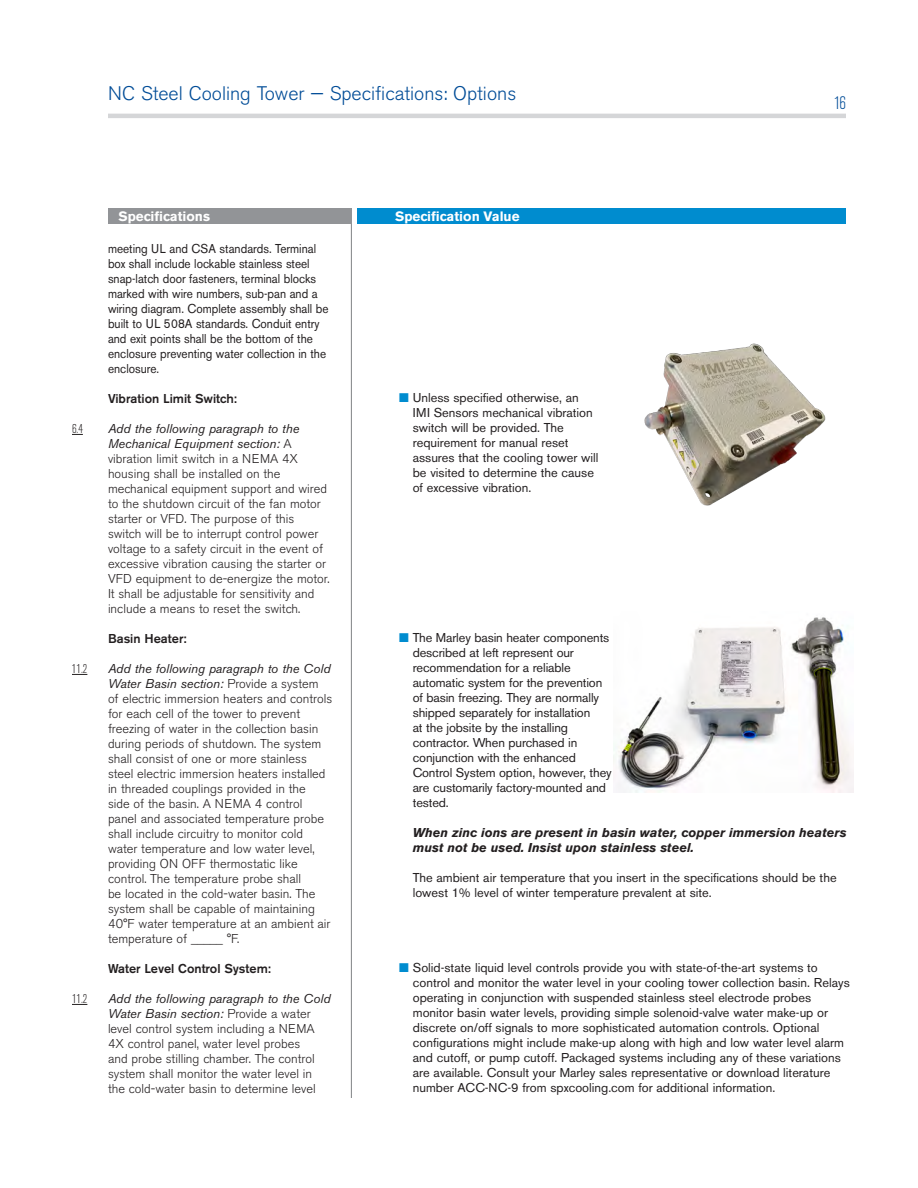
<style>
.page{position:relative;width:918px;height:1188px;background:#fff}
.page>*{position:absolute;margin:0;border:0;box-sizing:border-box;transform-origin:0 0}
.t1{font:300 19.5px "Akzidenz Grotesk BE";color:#004c97}
.t2{font:300 condensed 18px "Akzidenz Grotesk BE";color:#004c97}
.t3{font:700 13.5px "Akzidenz Grotesk BE";color:#fff}
.spec{font:300 12.75px/15px "Akzidenz Grotesk BE";color:#231f20}
.spec_value{font:12.75px/15px "Akzidenz Grotesk BE";color:#231f20}
.spec-2{font:12.75px/15px "Akzidenz Grotesk BE";color:#231f20;scale:.92 1}
.spec_value-2{font:italic 700 12.75px/15px "Akzidenz Grotesk BE";color:#231f20}
.spec-3{font:500 12.75px "Akzidenz Grotesk BE";color:#231f20}
.spec-4{font:300 condensed 12.75px "Akzidenz Grotesk BE";color:#231f20}
.s1{font-weight:400;font-style:italic}
.s2{color:#008ccf}
</style>
<div class="page">
<hr style="left:351px;top:208px;width:1px;height:890px;background:#808285">
<div style="left:108px;top:208px;width:244px;height:16px;background:#929497"></div>
<div style="left:358px;top:208px;width:488px;height:16px;background:#008ccf"></div>
<hr style="left:108px;top:114px;width:738px;height:4px;background:#d5d6d8">
<svg style="left:72px;top:674px;width:15px;height:1px"></svg>
<svg style="left:72px;top:1004px;width:15px;height:1px"></svg>
<img style="left:644px;top:343px;width:182px;height:163px">
<img style="left:614px;top:617px;width:239px;height:175px">
<h1 class="t1" style="left:108px;top:82px;width:410px">NC Steel Cooling Tower — Specifications: Options</h1>
<h2 class="t2" style="left:834px;top:93px;width:13px">16</h2>
<p class="t3" style="left:118px;top:208px;width:93px">Specifications</p>
<p class="t3" style="left:395px;top:208px;width:126px">Specification Value</p>
<p class="spec-2" style="left:108px;top:241px;width:241px">meeting UL and CSA standards. Terminal box shall include lockable stainless steel snap-latch door fasteners, terminal blocks marked with wire numbers, sub-pan and a wiring diagram. Complete assembly shall be built to UL 508A standards. Conduit entry and exit points shall be the bottom of the enclosure preventing water collection in the enclosure.</p>
<p class="spec-3" style="left:108px;top:391px;width:131px">Vibration Limit Switch:</p>
<p class="spec-4" style="left:72px;top:422px;width:12px">6.4</p>
<p class="spec" style="left:108px;top:422px;width:223px"><span class="s1">Add the following paragraph to the Mechanical Equipment section:</span> A vibration limit switch in a NEMA 4X housing shall be installed on the mechanical equipment support and wired to the shutdown circuit of the fan motor starter or VFD. The purpose of this switch will be to interrupt control power voltage to a safety circuit in the event of excessive vibration causing the starter or VFD equipment to de-energize the motor.<br>It shall be adjustable for sensitivity and include a means to reset the switch.</p>
<p class="spec-3" style="left:108px;top:631px;width:80px">Basin Heater:</p>
<p class="spec-4" style="left:72px;top:662px;width:17px">11.2</p>
<p class="spec" style="left:108px;top:662px;width:226px"><span class="s1">Add the following paragraph to the Cold Water Basin section:</span> Provide a system of electric immersion heaters and controls for each cell of the tower to prevent freezing of water in the collection basin during periods of shutdown. The system shall consist of one or more stainless steel electric immersion heaters installed in threaded couplings provided in the<br>side of the basin. A NEMA 4 control panel and associated temperature probe shall include circuitry to monitor cold water temperature and low water level, providing ON OFF thermostatic like control. The temperature probe shall<br>be located in the cold-water basin. The system shall be capable of maintaining 40°F water temperature at an ambient air temperature of _____ °F.</p>
<p class="spec-3" style="left:108px;top:961px;width:165px">Water Level Control System:</p>
<p class="spec-4" style="left:72px;top:992px;width:17px">11.2</p>
<p class="spec" style="left:108px;top:992px;width:224px"><span class="s1">Add the following paragraph to the Cold Water Basin section:</span> Provide a water level control system including a NEMA 4X control panel, water level probes<br>and probe stilling chamber. The control system shall monitor the water level in the cold-water basin to determine level</p>
<p class="spec_value" style="left:413px;top:390px;width:187px;text-indent:-14px"><span class="s2">■</span> Unless specified otherwise, an<br>IMI Sensors mechanical vibration switch will be provided. The requirement for manual reset assures that the cooling tower will be visited to determine the cause of excessive vibration.</p>
<p class="spec_value" style="left:413px;top:630px;width:201px;text-indent:-14px"><span class="s2">■</span> The Marley basin heater components described at left represent our recommendation for a reliable automatic system for the prevention of basin freezing. They are normally shipped separately for installation<br>at the jobsite by the installing contractor. When purchased in conjunction with the enhanced<br>Control System option, however, they are customarily factory-mounted and tested.</p>
<p class="spec_value-2" style="left:413px;top:825px;width:436px">When zinc ions are present in basin water, copper immersion heaters must not be used. Insist upon stainless steel.</p>
<p class="spec_value" style="left:413px;top:870px;width:425px">The ambient air temperature that you insert in the specifications should be the lowest 1% level of winter temperature prevalent at site.</p>
<p class="spec_value" style="left:413px;top:960px;width:438px;text-indent:-14px"><span class="s2">■</span> Solid-state liquid level controls provide you with state-of-the-art systems to control and monitor the water level in your cooling tower collection basin. Relays operating in conjunction with suspended stainless steel electrode probes monitor basin water levels, providing simple solenoid-valve water make-up or discrete on/off signals to more sophisticated automation controls. Optional configurations might include make-up along with high and low water level alarm and cutoff, or pump cutoff. Packaged systems including any of these variations are available. Consult your Marley sales representative or download literature number ACC-NC-9 from spxcooling.com for additional information.</p>
</div>
